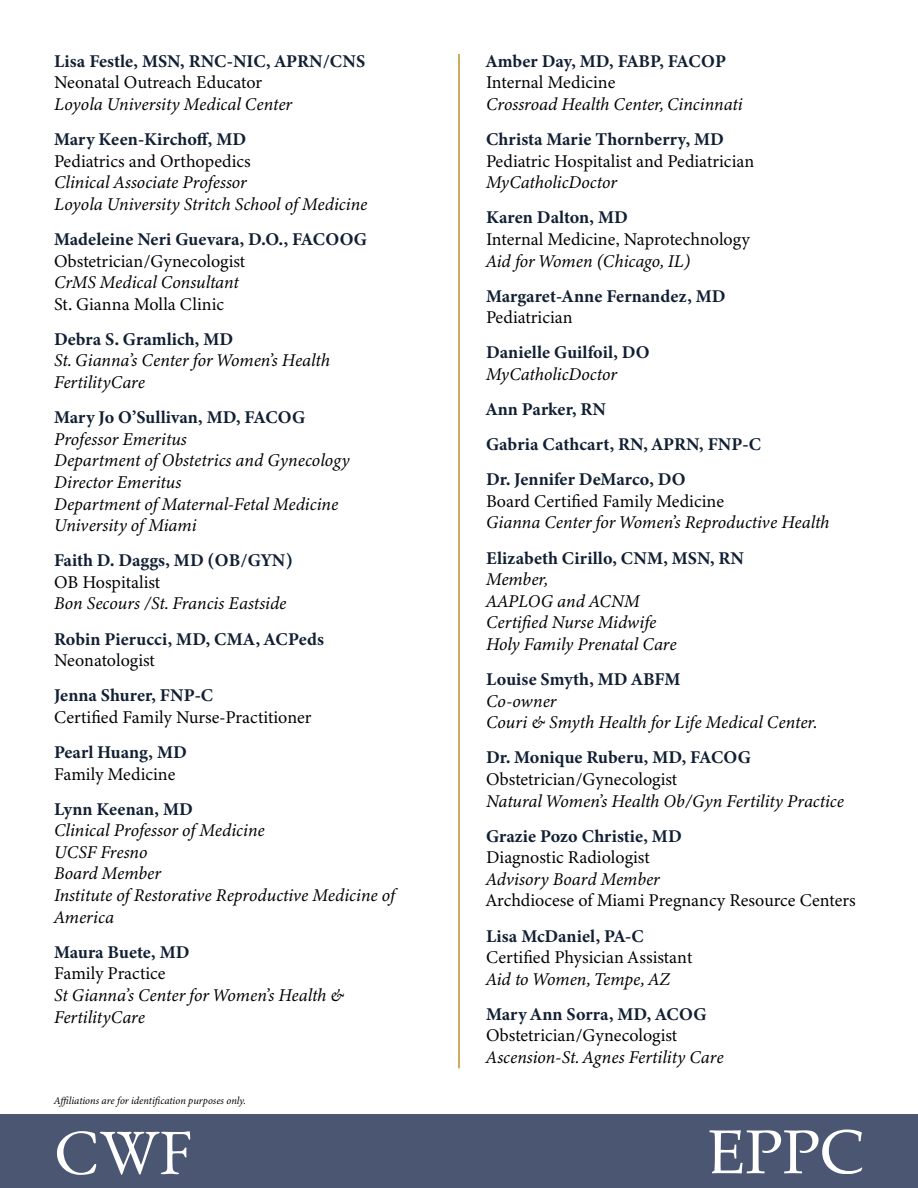
<style>
.page{position:relative;width:918px;height:1188px;background:#fff}
.page>*{position:absolute;margin:0;border:0;box-sizing:border-box;transform-origin:0 0}
.t1{font:64.5px "EB Garamond";color:#fff}
.t2{font:61.95px "Palatino Linotype";color:#fff}
.t3{font:italic 18px/21.6px "Minion 3";color:#000}
.t4{font:700 18px/35.1px "Minion 3";color:#111f33}
.t5{font:18px "Minion 3";color:#000}
.t6{font:italic 10.5px "Minion 3";color:#000}
</style>
<div class="page">
<hr style="left:458px;top:54px;width:2px;height:1014px;background:#bc932d">
<div style="left:0;top:1115px;width:918px;height:73px;background:#4b5672"></div>
<p class="t4" style="left:54px;top:43px;width:313px">Lisa Festle, MSN, RNC-NIC, APRN/CNS</p>
<p class="t5" style="left:54px;top:70px;width:210px">Neonatal Outreach Educator</p>
<p class="t3" style="left:54px;top:93px;width:240px">Loyola University Medical Center</p>
<p class="t4" style="left:54px;top:122px;width:194px">Mary Keen-Kirchoff, MD</p>
<p class="t5" style="left:54px;top:148px;width:198px">Pediatrics and Orthopedics</p>
<p class="t3" style="left:54px;top:172px;width:315px">Clinical Associate Professor<br>Loyola University Stritch School of Medicine</p>
<p class="t4" style="left:54px;top:221px;width:315px">Madeleine Neri Guevara, D.O., FACOOG</p>
<p class="t5" style="left:54px;top:248px;width:193px">Obstetrician/Gynecologist</p>
<p class="t3" style="left:54px;top:272px;width:186px">CrMS Medical Consultant</p>
<p class="t5" style="left:54px;top:292px;width:172px">St. Gianna Molla Clinic</p>
<p class="t4" style="left:54px;top:321px;width:181px">Debra S. Gramlich, MD</p>
<p class="t3" style="left:54px;top:350px;width:278px">St. Gianna’s Center for Women’s Health<br>FertilityCare</p>
<p class="t4" style="left:54px;top:400px;width:253px">Mary Jo O’Sullivan, MD, FACOG</p>
<p class="t3" style="left:54px;top:428px;width:297px">Professor Emeritus<br>Department of Obstetrics and Gynecology<br>Director Emeritus<br>Department of Maternal-Fetal Medicine<br>University of Miami</p>
<p class="t4" style="left:54px;top:543px;width:240px">Faith D. Daggs, MD (OB/GYN)</p>
<p class="t5" style="left:54px;top:570px;width:108px">OB Hospitalist</p>
<p class="t3" style="left:54px;top:593px;width:234px">Bon Secours /St. Francis Eastside</p>
<p class="t4" style="left:54px;top:621px;width:272px">Robin Pierucci, MD, CMA, ACPeds</p>
<p class="t5" style="left:54px;top:648px;width:102px">Neonatologist</p>
<p class="t4" style="left:54px;top:678px;width:161px">Jenna Shurer, FNP-C</p>
<p class="t5" style="left:54px;top:705px;width:259px">Certified Family Nurse-Practitioner</p>
<p class="t4" style="left:54px;top:734px;width:134px">Pearl Huang, MD</p>
<p class="t5" style="left:54px;top:761px;width:123px">Family Medicine</p>
<p class="t4" style="left:54px;top:791px;width:140px">Lynn Keenan, MD</p>
<p class="t3" style="left:54px;top:820px;width:343px">Clinical Professor of Medicine<br>UCSF Fresno<br>Board Member<br>Institute of Restorative Reproductive Medicine of<br>America</p>
<p class="t4" style="left:54px;top:934px;width:137px">Maura Buete, MD</p>
<p class="t5" style="left:54px;top:961px;width:113px">Family Practice</p>
<p class="t3" style="left:54px;top:984px;width:292px">St Gianna’s Center for Women’s Health &amp;<br>FertilityCare</p>
<p class="t6" style="left:54px;top:1093px;width:193px">Affiliations are for identification purposes only.</p>
<p class="t4" style="left:486px;top:43px;width:241px">Amber Day, MD, FABP, FACOP</p>
<p class="t5" style="left:486px;top:70px;width:131px">Internal Medicine</p>
<p class="t3" style="left:486px;top:93px;width:258px">Crossroad Health Center, Cincinnati</p>
<p class="t4" style="left:486px;top:122px;width:239px">Christa Marie Thornberry, MD</p>
<p class="t5" style="left:486px;top:148px;width:270px">Pediatric Hospitalist and Pediatrician</p>
<p class="t3" style="left:486px;top:172px;width:132px">MyCatholicDoctor</p>
<p class="t4" style="left:486px;top:200px;width:143px">Karen Dalton, MD</p>
<p class="t5" style="left:486px;top:227px;width:265px">Internal Medicine, Naprotechnology</p>
<p class="t3" style="left:486px;top:250px;width:206px">Aid for Women (Chicago, IL)</p>
<p class="t4" style="left:486px;top:278px;width:241px">Margaret-Anne Fernandez, MD</p>
<p class="t5" style="left:486px;top:305px;width:88px">Pediatrician</p>
<p class="t4" style="left:486px;top:335px;width:165px">Danielle Guilfoil, DO</p>
<p class="t3" style="left:486px;top:363px;width:132px">MyCatholicDoctor</p>
<p class="t4" style="left:486px;top:392px;width:277px">Ann Parker, RN<br>Gabria Cathcart, RN, APRN, FNP-C<br>Dr. Jennifer DeMarco, DO</p>
<p class="t5" style="left:486px;top:489px;width:240px">Board Certified Family Medicine</p>
<p class="t3" style="left:486px;top:512px;width:345px">Gianna Center for Women’s Reproductive Health</p>
<p class="t4" style="left:486px;top:540px;width:259px">Elizabeth Cirillo, CNM, MSN, RN</p>
<p class="t3" style="left:486px;top:569px;width:192px">Member,<br>AAPLOG and ACNM<br>Certified Nurse Midwife<br>Holy Family Prenatal Care</p>
<p class="t4" style="left:486px;top:662px;width:196px">Louise Smyth, MD ABFM</p>
<p class="t3" style="left:486px;top:690px;width:332px">Co-owner<br>Couri &amp; Smyth Health for Life Medical Center.</p>
<p class="t4" style="left:486px;top:740px;width:267px">Dr. Monique Ruberu, MD, FACOG</p>
<p class="t5" style="left:486px;top:767px;width:193px">Obstetrician/Gynecologist</p>
<p class="t3" style="left:486px;top:790px;width:360px">Natural Women’s Health Ob/Gyn Fertility Practice</p>
<p class="t4" style="left:486px;top:818px;width:197px">Grazie Pozo Christie, MD</p>
<p class="t5" style="left:486px;top:845px;width:165px">Diagnostic Radiologist</p>
<p class="t3" style="left:486px;top:868px;width:175px">Advisory Board Member</p>
<p class="t5" style="left:486px;top:888px;width:371px">Archdiocese of Miami Pregnancy Resource Centers</p>
<p class="t4" style="left:486px;top:918px;width:159px">Lisa McDaniel, PA-C</p>
<p class="t5" style="left:486px;top:945px;width:208px">Certified Physician Assistant</p>
<p class="t3" style="left:486px;top:968px;width:185px">Aid to Women, Tempe, AZ</p>
<p class="t4" style="left:486px;top:996px;width:222px">Mary Ann Sorra, MD, ACOG</p>
<p class="t5" style="left:486px;top:1023px;width:193px">Obstetrician/Gynecologist</p>
<p class="t3" style="left:486px;top:1046px;width:239px">Ascension-St. Agnes Fertility Care</p>
<h1 class="t1" style="left:54px;top:1110px;width:139px">CWF</h1>
<h2 class="t2" style="left:707px;top:1108px;width:158px">EPPC</h2>
</div>
